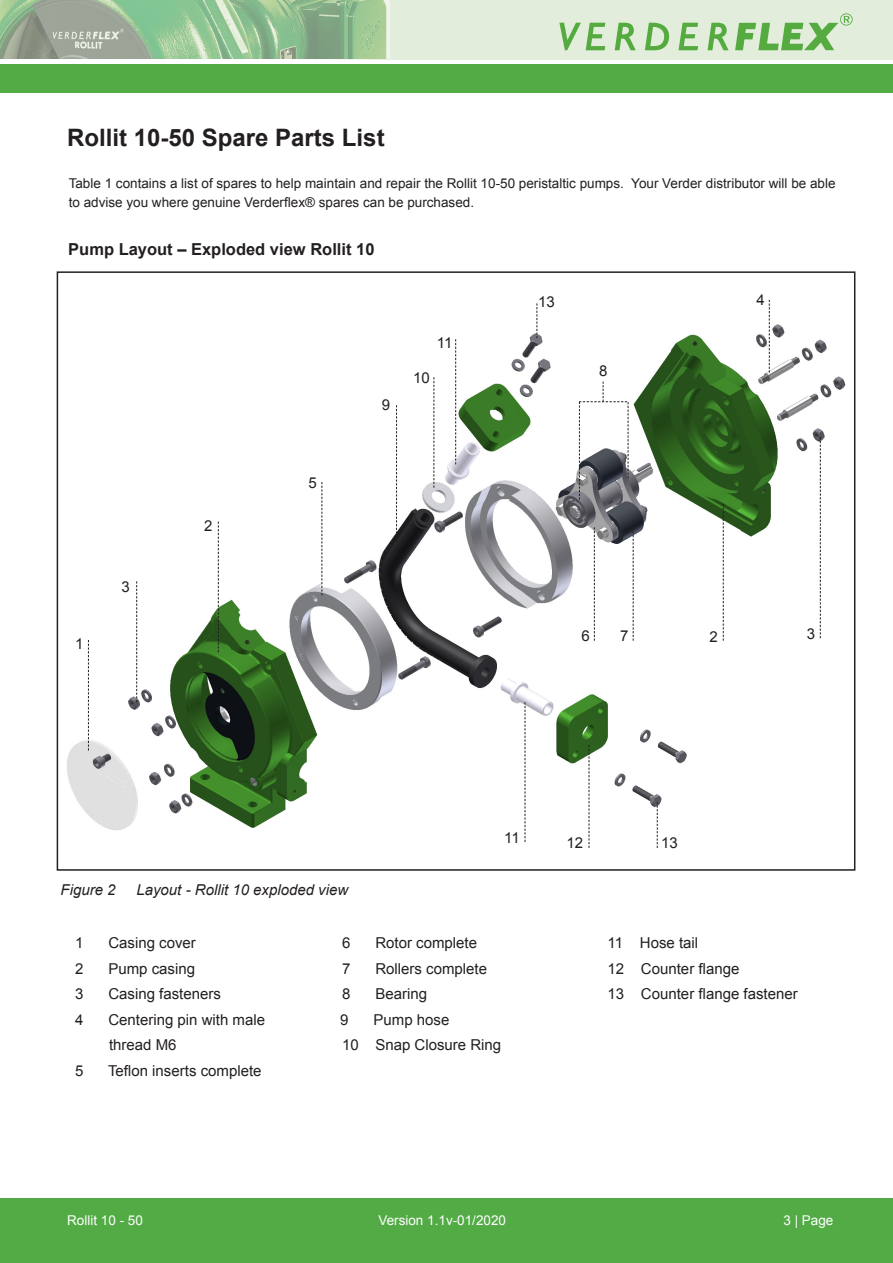
<style>
.page{position:relative;width:893px;height:1263px;background:#fff}
.page>*{position:absolute;margin:0;border:0;box-sizing:border-box;transform-origin:0 0}
.t1{font:700 24px "Arial";color:#231f20}
.t2{font:700 16.5px "Arial";color:#231f20}
.t3{font:15px "Arial";color:#231f20}
.t4{font:italic 15px "Arial";color:#231f20}
.t5{font:13.5px/19.5px "Arial";color:#231f20}
.t6{font:13.5px "Arial";color:#fff}
</style>
<div class="page">
<div style="left:0;top:64px;width:893px;height:29px;background:#53ab46"></div>
<div style="left:259px;top:0;width:634px;height:59px;background:#e2eedb"></div>
<svg style="left:559px;top:23px;width:46px;height:27px"></svg>
<svg style="left:615px;top:23px;width:21px;height:27px"></svg>
<svg style="left:645px;top:23px;width:24px;height:27px"></svg>
<svg style="left:678px;top:23px;width:20px;height:27px"></svg>
<svg style="left:708px;top:23px;width:21px;height:27px"></svg>
<svg style="left:735px;top:13px;width:118px;height:37px"></svg>
<svg style="left:0;top:0;width:390px;height:59px;background:#98b996"></svg>
<div style="left:0;top:1198px;width:893px;height:65px;background:#53ab46"></div>
<img style="left:67px;top:322px;width:779px;height:518px">
<svg style="left:88px;top:640px;width:1px;height:110px"></svg>
<svg style="left:218px;top:521px;width:1px;height:131px"></svg>
<svg style="left:136px;top:581px;width:1px;height:121px"></svg>
<svg style="left:769px;top:300px;width:1px;height:73px"></svg>
<svg style="left:396px;top:405px;width:1px;height:136px"></svg>
<svg style="left:525px;top:702px;width:1px;height:140px"></svg>
<svg style="left:723px;top:504px;width:1px;height:137px"></svg>
<svg style="left:433px;top:377px;width:1px;height:111px"></svg>
<svg style="left:455px;top:339px;width:1px;height:125px"></svg>
<svg style="left:633px;top:520px;width:1px;height:121px"></svg>
<svg style="left:321px;top:482px;width:1px;height:113px"></svg>
<svg style="left:536px;top:303px;width:1px;height:35px"></svg>
<svg style="left:579px;top:382px;width:50px;height:118px"></svg>
<svg style="left:594px;top:527px;width:1px;height:114px"></svg>
<svg style="left:589px;top:745px;width:1px;height:103px"></svg>
<svg style="left:657px;top:802px;width:1px;height:46px"></svg>
<svg style="left:820px;top:437px;width:1px;height:201px"></svg>
<p class="t1" style="left:67px;top:122px;width:319px">Rollit 10-50 Spare Parts List</p>
<p class="t5" style="left:69px;top:173px;width:768px">Table 1 contains a list of spares to help maintain and repair the Rollit 10-50 peristaltic pumps. Your Verder distributor will be able to advise you where genuine Verderflex® spares can be purchased.</p>
<p class="t2" style="left:68px;top:239px;width:308px">Pump Layout – Exploded view Rollit 10</p>
<p class="t3" style="left:75px;top:634px;width:10px">1</p>
<p class="t3" style="left:122px;top:577px;width:10px">3</p>
<p class="t3" style="left:204px;top:516px;width:10px">2</p>
<p class="t3" style="left:308px;top:473px;width:10px">5</p>
<p class="t3" style="left:382px;top:395px;width:10px">9</p>
<p class="t3" style="left:437px;top:333px;width:17px">11</p>
<p class="t3" style="left:413px;top:368px;width:18px">10</p>
<p class="t3" style="left:538px;top:292px;width:18px">13</p>
<p class="t3" style="left:599px;top:361px;width:10px">8</p>
<p class="t3" style="left:756px;top:290px;width:10px">4</p>
<p class="t3" style="left:581px;top:626px;width:10px">6</p>
<p class="t3" style="left:709px;top:627px;width:10px">2</p>
<p class="t3" style="left:807px;top:624px;width:10px">3</p>
<p class="t3" style="left:620px;top:626px;width:10px">7</p>
<p class="t4" style="left:61px;top:880px;width:57px">Figure 2</p>
<p class="t4" style="left:136px;top:880px;width:213px">Layout - Rollit 10 exploded view</p>
<p class="t3" style="left:504px;top:828px;width:17px">11</p>
<p class="t3" style="left:566px;top:833px;width:18px">12</p>
<p class="t3" style="left:661px;top:833px;width:18px">13</p>
<p class="t3" style="left:75px;top:933px;width:10px">1</p>
<p class="t3" style="left:108px;top:933px;width:89px">Casing cover</p>
<p class="t3" style="left:342px;top:933px;width:10px">6</p>
<p class="t3" style="left:375px;top:933px;width:103px">Rotor complete</p>
<p class="t3" style="left:608px;top:933px;width:92px">11 Hose tail</p>
<p class="t3" style="left:75px;top:959px;width:10px">2</p>
<p class="t3" style="left:108px;top:959px;width:88px">Pump casing</p>
<p class="t3" style="left:342px;top:959px;width:10px">7</p>
<p class="t3" style="left:375px;top:959px;width:113px">Rollers complete</p>
<p class="t3" style="left:608px;top:959px;width:133px">12 Counter flange</p>
<p class="t3" style="left:75px;top:984px;width:10px">3</p>
<p class="t3" style="left:108px;top:984px;width:114px">Casing fasteners</p>
<p class="t3" style="left:342px;top:984px;width:10px">8</p>
<p class="t3" style="left:375px;top:984px;width:53px">Bearing</p>
<p class="t3" style="left:608px;top:984px;width:192px">13 Counter flange fastener</p>
<p class="t3" style="left:75px;top:1010px;width:10px">4</p>
<p class="t3" style="left:108px;top:1010px;width:158px">Centering pin with male</p>
<p class="t3" style="left:340px;top:1010px;width:10px">9</p>
<p class="t3" style="left:374px;top:1010px;width:77px">Pump hose</p>
<p class="t3" style="left:109px;top:1035px;width:69px">thread M6</p>
<p class="t3" style="left:342px;top:1035px;width:161px">10 Snap Closure Ring</p>
<p class="t3" style="left:75px;top:1061px;width:10px">5</p>
<p class="t3" style="left:108px;top:1061px;width:155px">Teflon inserts complete</p>
<p class="t6" style="left:67px;top:1211px;width:77px">Rollit 10 - 50</p>
<p class="t6" style="left:378px;top:1211px;width:129px">Version 1.1v-01/2020</p>
<p class="t6" style="left:783px;top:1211px;width:52px">3 | Page</p>
</div>
